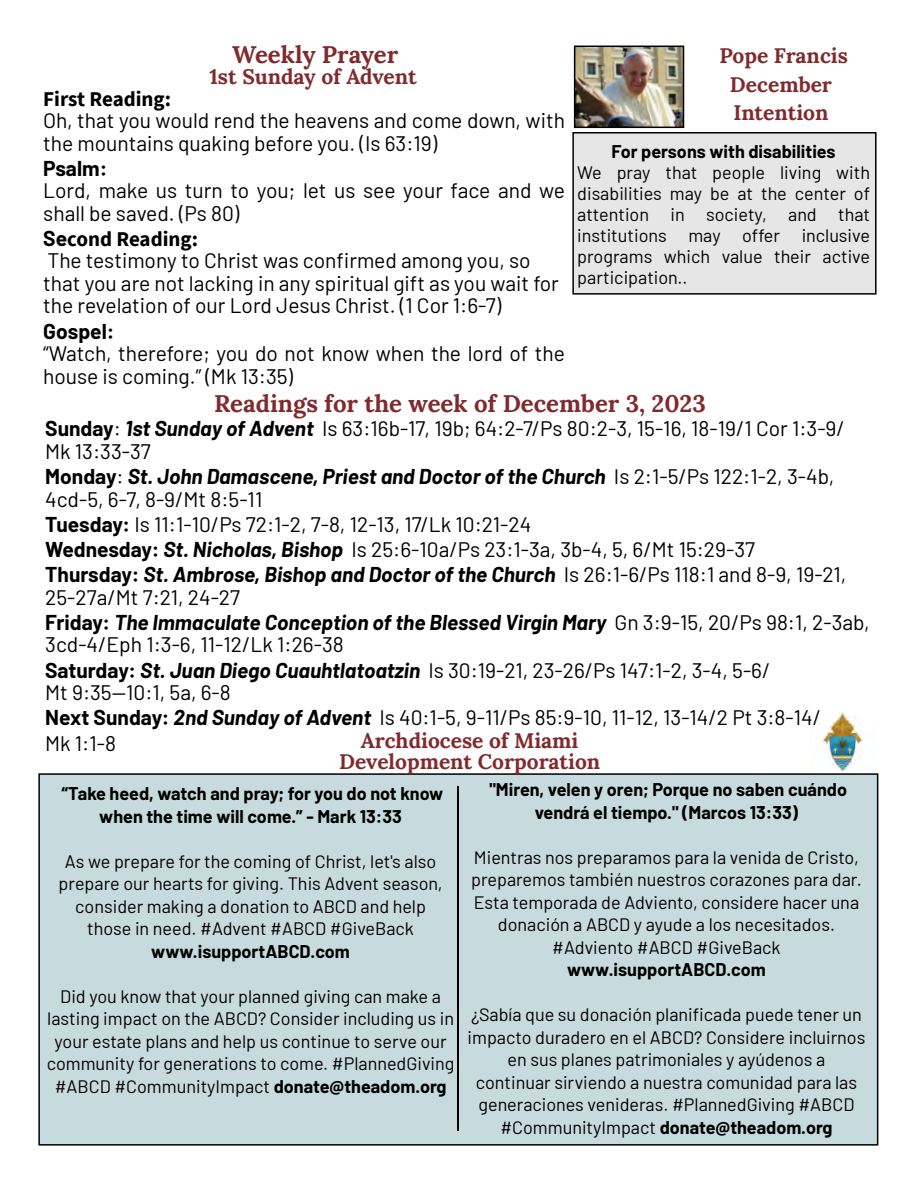
<style>
.page{position:relative;width:918px;height:1188px;background:#fff}
.page>*{position:absolute;margin:0;border:0;box-sizing:border-box;transform-origin:0 0}
.My_Header{font:700 24px "Lora";color:#812a2d}
.Barlow{font:21px/22.5px "Bvxjkq Barlow";color:#000}
.My_Header-2{font:700 21px "Lora";color:#812a2d}
.Barlow-2{font:700 21px "Source Sans Pro";color:#000}
.Barlow-3{font:700 21px "Blpdjm Barlow";color:#000}
.Barlow-4{font:18px/22.5px "Bvxjkq Barlow";color:#000;text-align:center}
.Barlow-5{font:700 18px/22.5px "Njbqhv Barlow";color:#000;text-align:center}
.s1{font-family:"Blpdjm Barlow"}
.s2{font-family:"Blpdjm Barlow";font-weight:700}
.s3{font-family:"Jtnqvb Barlow"}
.s4{font-family:"Barlow";font-weight:700;font-style:italic}
.s5{font-family:"Njbqhv Barlow";font-weight:700}
</style>
<div class="page">
<div style="left:573px;top:133px;width:303px;height:161px;background:#e6e6e6"></div>
<div style="left:572px;top:132px;width:305px;height:163px;border:2px solid #000"></div>
<div style="left:39px;top:774px;width:839px;height:371px;background:#c7dade"></div>
<div style="left:38px;top:773px;width:840px;height:373px;border:2px solid #000"></div>
<img style="left:819px;top:713px;width:44px;height:58px">
<img style="left:577px;top:49px;width:104px;height:76px">
<div style="left:574px;top:46px;width:110px;height:82px;border:2px solid #000"></div>
<hr style="left:458px;top:786px;width:1px;height:345px;background:#000">
<p class="My_Header" style="left:232px;top:37px;width:168px">Weekly Prayer</p>
<p class="My_Header-2" style="left:209px;top:61px;width:209px">1st Sunday of Advent</p>
<p class="My_Header-2" style="left:720px;top:40px;width:130px">Pope Francis</p>
<p class="My_Header-2" style="left:730px;top:68px;width:104px">December</p>
<p class="My_Header-2" style="left:733px;top:97px;width:97px">Intention</p>
<p class="Barlow-2" style="left:43px;top:84px;width:129px">First Reading:</p>
<p class="Barlow" style="left:43px;top:108px;width:523px">Oh, that you would rend the heavens and come down, with the mountains quaking before you. (Is 63:19)</p>
<p class="Barlow-3" style="left:43px;top:153px;width:66px">Psalm:</p>
<p class="Barlow" style="left:43px;top:178px;width:523px">Lord, make us turn to you; let us see your face and we shall be saved. (Ps 80)</p>
<p class="Barlow-2" style="left:43px;top:225px;width:156px"><span class="s1">Se</span>cond Reading:</p>
<p class="Barlow" style="left:43px;top:248px;width:517px">The testimony to Christ was confirmed among you, so that you are not lacking in any spiritual gift as you wait for the revelation of our Lord Jesus Christ. (1 Cor 1:6-7)</p>
<p class="Barlow-3" style="left:43px;top:316px;width:73px">Gospel:</p>
<p class="Barlow" style="left:43px;top:341px;width:523px">“Watch, therefore; you do not know when the lord of the house is coming.” (Mk 13:35)</p>
<p class="My_Header" style="left:214px;top:385px;width:493px">Readings for the week of December 3, 2023</p>
<p class="Barlow" style="left:45px;top:416px;width:801px"><span class="s2">Sunday</span><span class="s3">:</span> <span class="s4">1st Sunday of Advent</span> Is 63:16b-17, 19b; 64:2-7/Ps 80:2-3, 15-16, 18-19/1 Cor 1:3-9/</p>
<p class="Barlow" style="left:45px;top:438px;width:107px">Mk 13:33-37</p>
<p class="Barlow" style="left:45px;top:464px;width:791px"><span class="s2">Monday</span><span class="s3">:</span> <span class="s4">St. John Damascene, Priest and Doctor of the Church</span> Is 2:1-5/Ps 122:1-2, 3-4b,<br>4cd-5, 6-7, 8-9/Mt 8:5-11</p>
<p class="Barlow" style="left:45px;top:511px;width:488px"><span class="s2">Tuesday:</span> Is 11:1-10/Ps 72:1-2, 7-8, 12-13, 17/Lk 10:21-24</p>
<p class="Barlow" style="left:45px;top:537px;width:711px"><span class="s2">Wednesday:</span> <span class="s4">St. Nicholas, Bishop</span> Is 25:6-10a/Ps 23:1-3a, 3b-4, 5, 6/Mt 15:29-37</p>
<p class="Barlow" style="left:45px;top:562px;width:803px"><span class="s2">Thursday:</span> <span class="s4">St. Ambrose, Bishop and Doctor of the Church</span> Is 26:1-6/Ps 118:1 and 8-9, 19-21,<br>25-27a/Mt 7:21, 24-27</p>
<p class="Barlow" style="left:45px;top:609px;width:826px"><span class="s2">Friday:</span> <span class="s4">The Immaculate Conception of the Blessed Virgin Mary</span> Gn 3:9-15, 20/Ps 98:1, 2-3ab,<br>3cd-4/Eph 1:3-6, 11-12/Lk 1:26-38</p>
<p class="Barlow" style="left:45px;top:657px;width:727px"><span class="s2">Saturday:</span> <span class="s4">St. Juan Diego Cuauhtlatoatzin</span> Is 30:19-21, 23-26/Ps 147:1-2, 3-4, 5-6/</p>
<p class="Barlow" style="left:45px;top:680px;width:187px">Mt 9:35—10:1, 5a, 6-8</p>
<p class="Barlow" style="left:45px;top:705px;width:777px"><span class="s2">Next Sunday:</span> <span class="s4">2nd Sunday of Advent</span> Is 40:1-5, 9-11/Ps 85:9-10, 11-12, 13-14/2 Pt 3:8-14/</p>
<p class="Barlow" style="left:45px;top:730px;width:72px">Mk 1:1-8</p>
<p class="My_Header-2" style="left:361px;top:725px;width:219px">Archdiocese of Miami</p>
<p class="My_Header-2" style="left:339px;top:746px;width:263px">Development Corporation</p>
<p class="Barlow-5" style="left:62px;top:781px;width:383px">“Take heed, watch and pray; for you do not know when the time will come.” - Mark 13:33</p>
<p class="Barlow-4" style="left:59px;top:849px;width:386px">As we prepare for the coming of Christ, let's also prepare our hearts for giving. This Advent season, consider making a donation to ABCD and help</p>
<p class="Barlow-4" style="left:87px;top:916px;width:328px">those in need. #Advent #ABCD #GiveBack <span class="s5">www.isupportABCD.com</span></p>
<p class="Barlow-4" style="left:47px;top:984px;width:409px">Did you know that your planned giving can make a lasting impact on the ABCD? Consider including us in your estate plans and help us continue to serve our community for generations to come. #PlannedGiving #ABCD #CommunityImpact <span class="s5">donate@theadom.org</span></p>
<p class="Barlow-5" style="left:612px;top:139px;width:226px">For persons with disabilities</p>
<p class="Barlow-4" style="left:577px;top:160px;width:294px;line-height:21px;text-align:justify">We pray that people living with disabilities may be at the center of attention in society, and that institutions may offer inclusive programs which value their active participation..</p>
<p class="Barlow-5" style="left:489px;top:777px;width:359px">"Miren, velen y oren; Porque no saben cuándo vendrá el tiempo." (Marcos 13:33)</p>
<p class="Barlow-4" style="left:471px;top:845px;width:392px">Mientras nos preparamos para la venida de Cristo, preparemos también nuestros corazones para dar.<br>Esta temporada de Adviento, considere hacer una donación a ABCD y ayude a los necesitados. #Adviento #ABCD #GiveBack <span class="s5">www.isupportABCD.com</span></p>
<p class="Barlow-4" style="left:468px;top:1002px;width:399px">¿Sabía que su donación planificada puede tener un impacto duradero en el ABCD? Considere incluirnos en sus planes patrimoniales y ayúdenos a</p>
<p class="Barlow-4" style="left:476px;top:1070px;width:383px">continuar sirviendo a nuestra comunidad para las generaciones venideras. #PlannedGiving #ABCD #CommunityImpact <span class="s5">donate@theadom.org</span></p>
</div>
